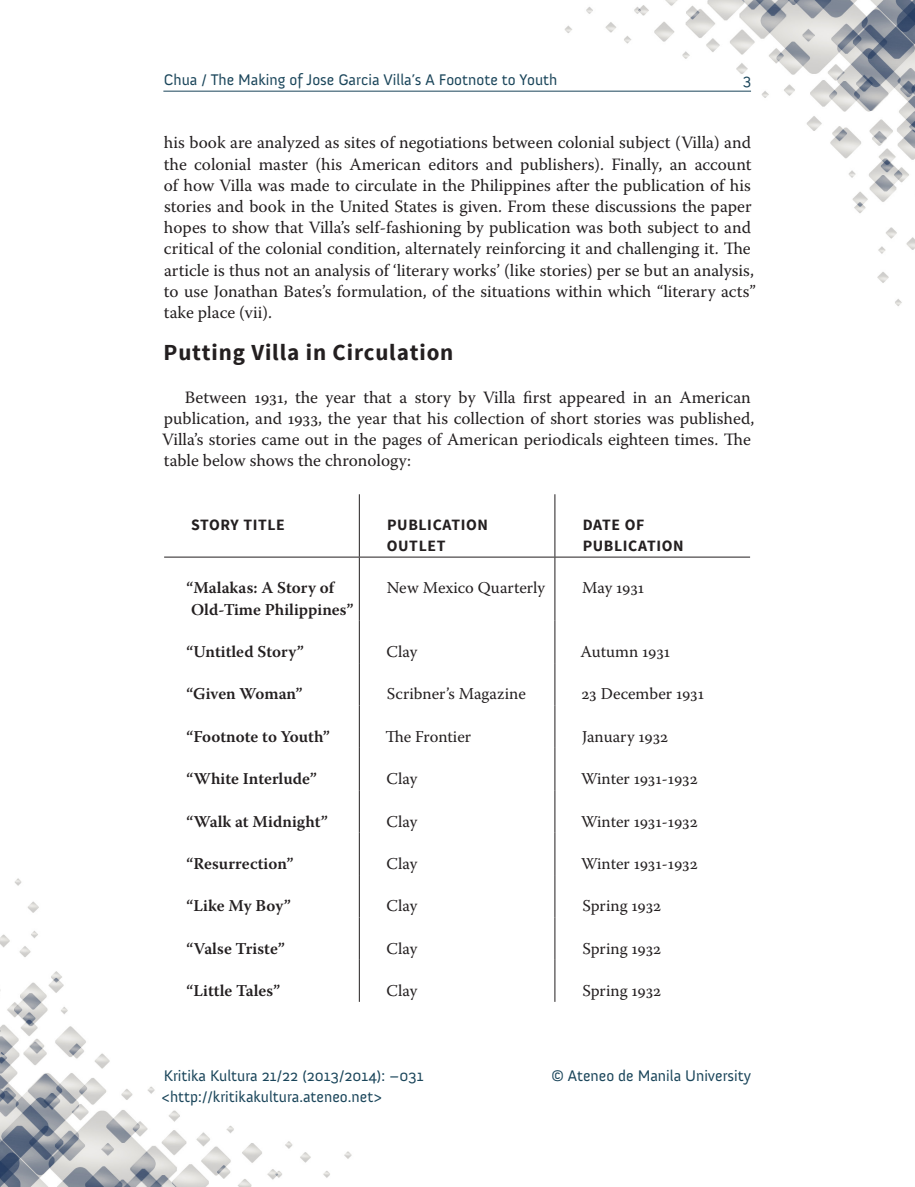
<style>
.page{position:relative;width:915px;height:1187px;background:#fff}
.page>*{position:absolute;margin:0;border:0;box-sizing:border-box;transform-origin:0 0}
.t1{font:700 22.95px "Source Sans Pro";letter-spacing:.035em;color:#231f20}
.t2{font:17.25px/21.1px "Warnock Pro";color:#231f20}
.t3{font:16.5px "Warnock Pro";color:#231f20}
.t4{font:600 16.5px/21.1px "Warnock Pro";color:#231f20}
.t5{font:15.75px "Anivers";color:#1a455a}
.t6{font:700 15.75px/21.1px "Source Sans Pro";letter-spacing:.04em;color:#231f20}
</style>
<div class="page">
<img style="left:0;top:0;width:914px;height:1186px">
<hr style="left:163px;top:91px;width:587px;height:1px;background:#1a455a">
<hr style="left:359px;top:557px;width:1px;height:63px;background:#231f20">
<hr style="left:554px;top:557px;width:1px;height:63px;background:#231f20">
<hr style="left:359px;top:620px;width:1px;height:43px;background:#231f20">
<hr style="left:554px;top:620px;width:1px;height:43px;background:#231f20">
<hr style="left:359px;top:663px;width:1px;height:42px;background:#231f20">
<hr style="left:554px;top:663px;width:1px;height:42px;background:#231f20">
<hr style="left:359px;top:705px;width:1px;height:42px;background:#231f20">
<hr style="left:554px;top:705px;width:1px;height:42px;background:#231f20">
<hr style="left:359px;top:747px;width:1px;height:43px;background:#231f20">
<hr style="left:554px;top:747px;width:1px;height:43px;background:#231f20">
<hr style="left:359px;top:790px;width:1px;height:42px;background:#231f20">
<hr style="left:554px;top:790px;width:1px;height:42px;background:#231f20">
<hr style="left:359px;top:832px;width:1px;height:43px;background:#231f20">
<hr style="left:554px;top:832px;width:1px;height:43px;background:#231f20">
<hr style="left:359px;top:875px;width:1px;height:42px;background:#231f20">
<hr style="left:554px;top:875px;width:1px;height:42px;background:#231f20">
<hr style="left:359px;top:917px;width:1px;height:42px;background:#231f20">
<hr style="left:554px;top:917px;width:1px;height:42px;background:#231f20">
<hr style="left:359px;top:959px;width:1px;height:42px;background:#231f20">
<hr style="left:554px;top:959px;width:1px;height:42px;background:#231f20">
<hr style="left:359px;top:494px;width:1px;height:62px;background:#231f20">
<hr style="left:554px;top:494px;width:1px;height:62px;background:#231f20">
<hr style="left:164px;top:556px;width:195px;height:1px;background:#231f20">
<hr style="left:359px;top:556px;width:195px;height:1px;background:#231f20">
<hr style="left:554px;top:556px;width:195px;height:1px;background:#231f20">
<p class="t5" style="left:164px;top:71px;width:395px">Chua / The Making of Jose Garcia Villa’s A Footnote to Youth</p>
<p class="t5" style="left:743px;top:71px;width:10px">3</p>
<p class="t2" style="left:164px;top:132px;width:593px">his book are analyzed as sites of negotiations between colonial subject (Villa) and the colonial master (his American editors and publishers). Finally, an account of how Villa was made to circulate in the Philippines after the publication of his stories and book in the United States is given. From these discussions the paper hopes to show that Villa’s self-fashioning by publication was both subject to and critical of the colonial condition, alternately reinforcing it and challenging it. The article is thus not an analysis of ‘literary works’ (like stories) per se but an analysis, to use Jonathan Bates’s formulation, of the situations within which “literary acts” take place (vii).</p>
<p class="t1" style="left:163px;top:338px;width:291px">Putting Villa in Circulation</p>
<p class="t2" style="left:162px;top:386px;width:593px;text-indent:22px">Between 1931, the year that a story by Villa first appeared in an American publication, and 1933, the year that his collection of short stories was published, Villa’s stories came out in the pages of American periodicals eighteen times. The table below shows the chronology:</p>
<p class="t6" style="left:191px;top:514px;width:95px">STORY TITLE</p>
<p class="t6" style="left:386px;top:514px;width:103px">PUBLICATION<br>OUTLET</p>
<p class="t6" style="left:582px;top:514px;width:102px">DATE OF<br>PUBLICATION</p>
<p class="t4" style="left:186px;top:577px;width:169px">“Malakas: A Story of<br>Old-Time Philippines”</p>
<p class="t3" style="left:386px;top:578px;width:160px">New Mexico Quarterly</p>
<p class="t3" style="left:582px;top:578px;width:64px">May 1931</p>
<p class="t4" style="left:186px;top:640px;width:119px">“Untitled Story”</p>
<p class="t3" style="left:386px;top:641px;width:32px">Clay</p>
<p class="t3" style="left:580px;top:641px;width:91px">Autumn 1931</p>
<p class="t4" style="left:186px;top:683px;width:118px">“Given Woman”</p>
<p class="t3" style="left:386px;top:684px;width:140px">Scribner’s Magazine</p>
<p class="t3" style="left:581px;top:684px;width:124px">23 December 1931</p>
<p class="t4" style="left:186px;top:725px;width:145px">“Footnote to Youth”</p>
<p class="t3" style="left:385px;top:726px;width:87px">The Frontier</p>
<p class="t3" style="left:582px;top:726px;width:88px">January 1932</p>
<p class="t4" style="left:186px;top:768px;width:132px">“White Interlude”</p>
<p class="t3" style="left:386px;top:768px;width:32px">Clay</p>
<p class="t3" style="left:581px;top:768px;width:118px">Winter 1931-1932</p>
<p class="t4" style="left:186px;top:810px;width:143px">“Walk at Midnight”</p>
<p class="t3" style="left:386px;top:811px;width:32px">Clay</p>
<p class="t3" style="left:581px;top:811px;width:118px">Winter 1931-1932</p>
<p class="t4" style="left:186px;top:852px;width:109px">“Resurrection”</p>
<p class="t3" style="left:386px;top:853px;width:32px">Clay</p>
<p class="t3" style="left:581px;top:853px;width:118px">Winter 1931-1932</p>
<p class="t4" style="left:186px;top:895px;width:106px">“Like My Boy”</p>
<p class="t3" style="left:386px;top:896px;width:32px">Clay</p>
<p class="t3" style="left:582px;top:896px;width:80px">Spring 1932</p>
<p class="t4" style="left:186px;top:937px;width:100px">“Valse Triste”</p>
<p class="t3" style="left:386px;top:938px;width:32px">Clay</p>
<p class="t3" style="left:582px;top:938px;width:80px">Spring 1932</p>
<p class="t4" style="left:186px;top:979px;width:95px">“Little Tales”</p>
<p class="t3" style="left:386px;top:980px;width:32px">Clay</p>
<p class="t3" style="left:582px;top:980px;width:80px">Spring 1932</p>
<p class="t5" style="left:164px;top:1066px;width:261px">Kritika Kultura 21/22 (2013/2014): –031</p>
<p class="t5" style="left:551px;top:1066px;width:201px">© Ateneo de Manila University</p>
<p class="t5" style="left:161px;top:1088px;width:222px">&lt;http://kritikakultura.ateneo.net&gt;</p>
</div>
